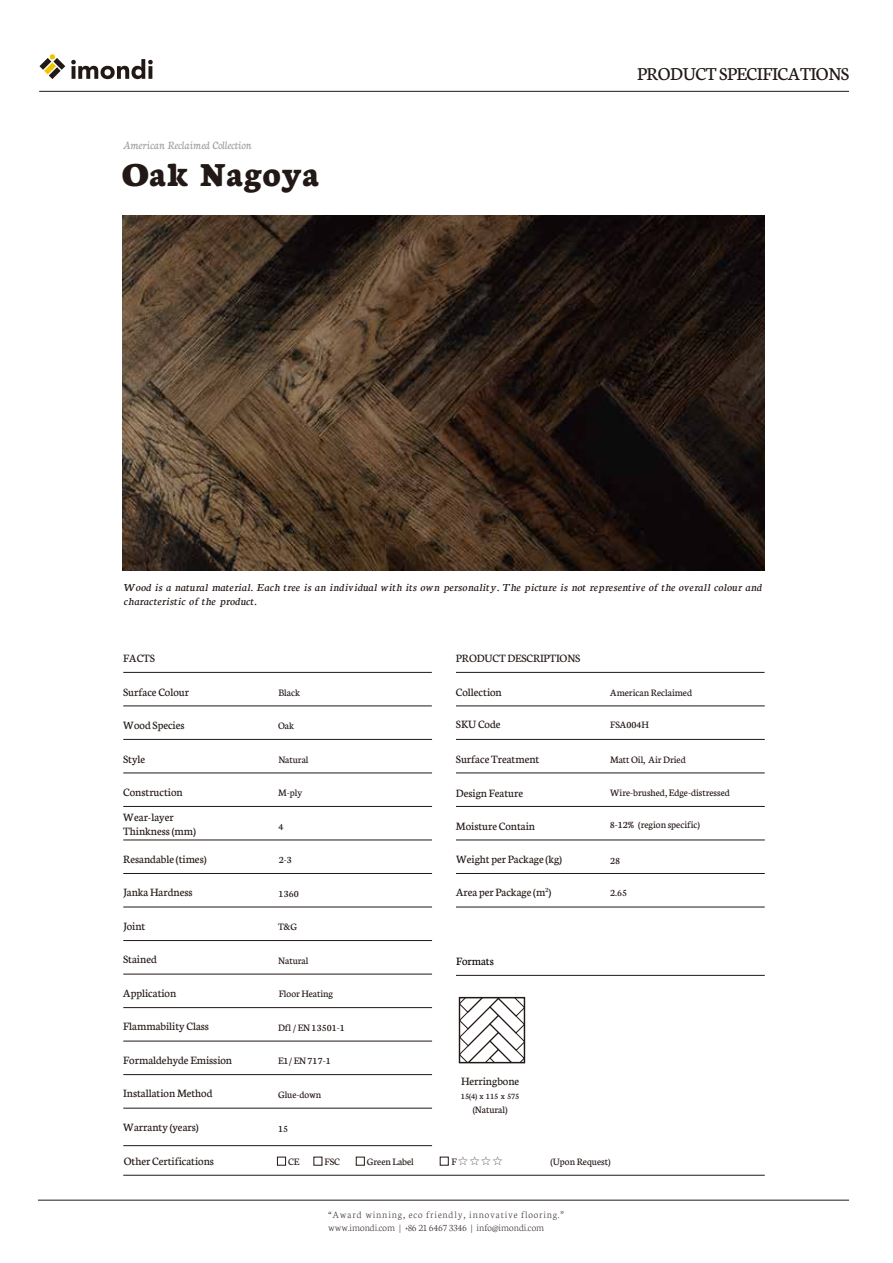
<style>
.page{position:relative;width:893px;height:1263px;background:#fff}
.page>*{position:absolute;margin:0;border:0;box-sizing:border-box;transform-origin:0 0}
.t1{font:800 36px "Neuton";color:#221815}
.t2{font:19.5px "Neuton";letter-spacing:-.01em;color:#221815}
.t3{font:12px/24.5px "Neuton";color:#221815}
.t4{font:12px "Neuton Cursive";color:#9fa0a0}
.t5{font:12px "Neuton";color:#040000}
.t6{font:italic 11.55px/13.8px "Neuton";color:#221815;scale:1.12 1}
.t7{font:10.5px "Neuton";color:#221815}
.t8{font:200 10.5px/12.6px "Neuton";letter-spacing:.075em;color:#221815}
.t9{font:300 10.5px "Adobe Song Std";color:#221815}
.t10{font:9px "Neuton";letter-spacing:-.02em;color:#221815}
.s1{font-family:"Neuton";font-weight:400}
</style>
<div class="page">
<hr style="left:39px;top:91px;width:810px;height:1px;background:#221815">
<svg style="left:71px;top:59px;width:82px;height:20px"></svg>
<svg style="left:39px;top:54px;width:26px;height:25px"></svg>
<img style="left:123px;top:215px;width:641px;height:356px">
<hr style="left:38px;top:1200px;width:811px;height:1px;background:#221815">
<hr style="left:123px;top:1175px;width:642px;height:1px;background:#221815">
<hr style="left:456px;top:975px;width:309px;height:1px;background:#221815">
<hr style="left:123px;top:1145px;width:309px;height:1px;background:#221815">
<hr style="left:123px;top:706px;width:309px;height:1px;background:#221815">
<hr style="left:123px;top:739px;width:309px;height:1px;background:#221815">
<hr style="left:123px;top:773px;width:309px;height:1px;background:#221815">
<hr style="left:123px;top:806px;width:309px;height:1px;background:#221815">
<hr style="left:123px;top:840px;width:309px;height:1px;background:#221815">
<hr style="left:123px;top:873px;width:309px;height:1px;background:#221815">
<hr style="left:123px;top:907px;width:309px;height:1px;background:#221815">
<hr style="left:123px;top:672px;width:309px;height:1px;background:#221815">
<hr style="left:123px;top:940px;width:309px;height:1px;background:#221815">
<hr style="left:123px;top:974px;width:309px;height:1px;background:#221815">
<hr style="left:123px;top:1041px;width:309px;height:1px;background:#221815">
<hr style="left:123px;top:1007px;width:309px;height:1px;background:#221815">
<hr style="left:123px;top:1074px;width:309px;height:1px;background:#221815">
<hr style="left:123px;top:1108px;width:309px;height:1px;background:#221815">
<div style="left:277px;top:1157px;width:9px;height:8px;border:1px solid #221815"></div>
<div style="left:356px;top:1157px;width:9px;height:8px;border:1px solid #221815"></div>
<hr style="left:456px;top:672px;width:309px;height:1px;background:#221815">
<hr style="left:456px;top:706px;width:309px;height:1px;background:#221815">
<hr style="left:456px;top:739px;width:309px;height:1px;background:#221815">
<hr style="left:456px;top:773px;width:309px;height:1px;background:#221815">
<hr style="left:456px;top:806px;width:309px;height:1px;background:#221815">
<hr style="left:456px;top:840px;width:309px;height:1px;background:#221815">
<hr style="left:456px;top:873px;width:309px;height:1px;background:#221815">
<hr style="left:456px;top:907px;width:309px;height:1px;background:#221815">
<div style="left:440px;top:1157px;width:9px;height:8px;border:1px solid #221815"></div>
<svg style="left:461px;top:999px;width:62px;height:62px"></svg>
<div style="left:459px;top:997px;width:66px;height:66px;border:1px solid #221815"></div>
<p class="t4" style="left:123px;top:139px;width:130px">American Reclaimed Collection</p>
<h1 class="t1" style="left:122px;top:155px;width:199px">Oak Nagoya</h1>
<h2 class="t2" style="left:637px;top:63px;width:214px">PRODUCTSPECIFICATIONS</h2>
<p class="t6" style="left:124px;top:580px;width:571px">Wood is a natural material. Each tree is an individual with its own personality. The picture is not representive of the overall colour and characteristic of the product.</p>
<p class="t3" style="left:123px;top:646px;width:33px">FACTS</p>
<p class="t3" style="left:123px;top:680px;width:67px">Surface Colour</p>
<p class="t3" style="left:123px;top:713px;width:63px">Wood Species</p>
<p class="t3" style="left:123px;top:747px;width:24px">Style</p>
<p class="t3" style="left:123px;top:780px;width:61px">Construction<br>Wear-layer</p>
<p class="t3" style="left:123px;top:819px;width:74px">Thinkness (mm)</p>
<p class="t3" style="left:123px;top:847px;width:85px">Resandable (times)</p>
<p class="t3" style="left:123px;top:880px;width:71px">Janka Hardness</p>
<p class="t3" style="left:123px;top:914px;width:24px">Joint</p>
<p class="t3" style="left:123px;top:947px;width:35px">Stained</p>
<p class="t3" style="left:123px;top:981px;width:55px">Application</p>
<p class="t3" style="left:123px;top:1014px;width:87px">Flammability Class</p>
<p class="t3" style="left:123px;top:1048px;width:110px">Formaldehyde Emission</p>
<p class="t3" style="left:123px;top:1081px;width:91px">Installation Method</p>
<p class="t3" style="left:123px;top:1115px;width:77px">Warranty (years)</p>
<p class="t3" style="left:124px;top:1149px;width:92px">Other Certifications</p>
<p class="t7" style="left:278px;top:687px;width:23px">Black</p>
<p class="t7" style="left:278px;top:721px;width:18px">Oak</p>
<p class="t7" style="left:278px;top:754px;width:32px">Natural</p>
<p class="t7" style="left:278px;top:787px;width:25px">M-ply</p>
<p class="t7" style="left:279px;top:821px;width:7px">4</p>
<p class="t7" style="left:279px;top:855px;width:15px">2-3</p>
<p class="t7" style="left:279px;top:888px;width:22px">1360</p>
<p class="t7" style="left:278px;top:922px;width:20px">T&amp;G</p>
<p class="t7" style="left:278px;top:955px;width:32px">Natural</p>
<p class="t7" style="left:279px;top:989px;width:56px">Floor Heating</p>
<p class="t7" style="left:278px;top:1022px;width:68px">Dfl / EN 13501-1</p>
<p class="t7" style="left:278px;top:1056px;width:54px">E1/ EN 717-1</p>
<p class="t7" style="left:278px;top:1089px;width:45px">Glue-down</p>
<p class="t7" style="left:278px;top:1123px;width:12px">15</p>
<p class="t7" style="left:288px;top:1156px;width:13px">CE</p>
<p class="t7" style="left:325px;top:1156px;width:17px">FSC</p>
<p class="t7" style="left:367px;top:1156px;width:48px">Green Label</p>
<p class="t3" style="left:456px;top:646px;width:126px">PRODUCT DESCRIPTIONS</p>
<p class="t3" style="left:456px;top:680px;width:47px">Collection</p>
<p class="t3" style="left:456px;top:712px;width:46px">SKU Code</p>
<p class="t3" style="left:456px;top:747px;width:85px">Surface Treatment</p>
<p class="t3" style="left:456px;top:781px;width:69px">Design Feature</p>
<p class="t3" style="left:456px;top:814px;width:81px">Moisture Contain</p>
<p class="t3" style="left:456px;top:846px;width:108px">Weight per Package (kg)</p>
<p class="t3" style="left:456px;top:880px;width:97px">Area per Package (m<sup>2</sup>)</p>
<p class="t5" style="left:456px;top:955px;width:39px">Formats</p>
<p class="t7" style="left:610px;top:687px;width:84px">American Reclaimed</p>
<p class="t7" style="left:610px;top:719px;width:40px">FSA004H</p>
<p class="t7" style="left:610px;top:754px;width:77px">Matt Oil, Air Dried</p>
<p class="t7" style="left:610px;top:787px;width:121px">Wire-brushed, Edge-distressed</p>
<p class="t7" style="left:610px;top:819px;width:92px">8-12% (region specific)</p>
<p class="t7" style="left:610px;top:855px;width:12px">28</p>
<p class="t7" style="left:610px;top:888px;width:19px">2.65</p>
<p class="t3" style="left:461px;top:1068px;width:60px">Herringbone</p>
<p class="t10" style="left:461px;top:1091px;width:60px">15(4) x 115 x 575</p>
<p class="t7" style="left:473px;top:1104px;width:36px">(Natural)</p>
<p class="t9" style="left:451px;top:1156px;width:53px"><span class="s1">F</span>☆☆☆☆</p>
<p class="t7" style="left:550px;top:1156px;width:62px">(Upon Request)</p>
<p class="t8" style="left:328px;top:1208px;width:237px">“Award winning, eco friendly, innovative flooring.” www.imondi.com | +86 21 6467 3346 | info@imondi.com</p>
</div>
